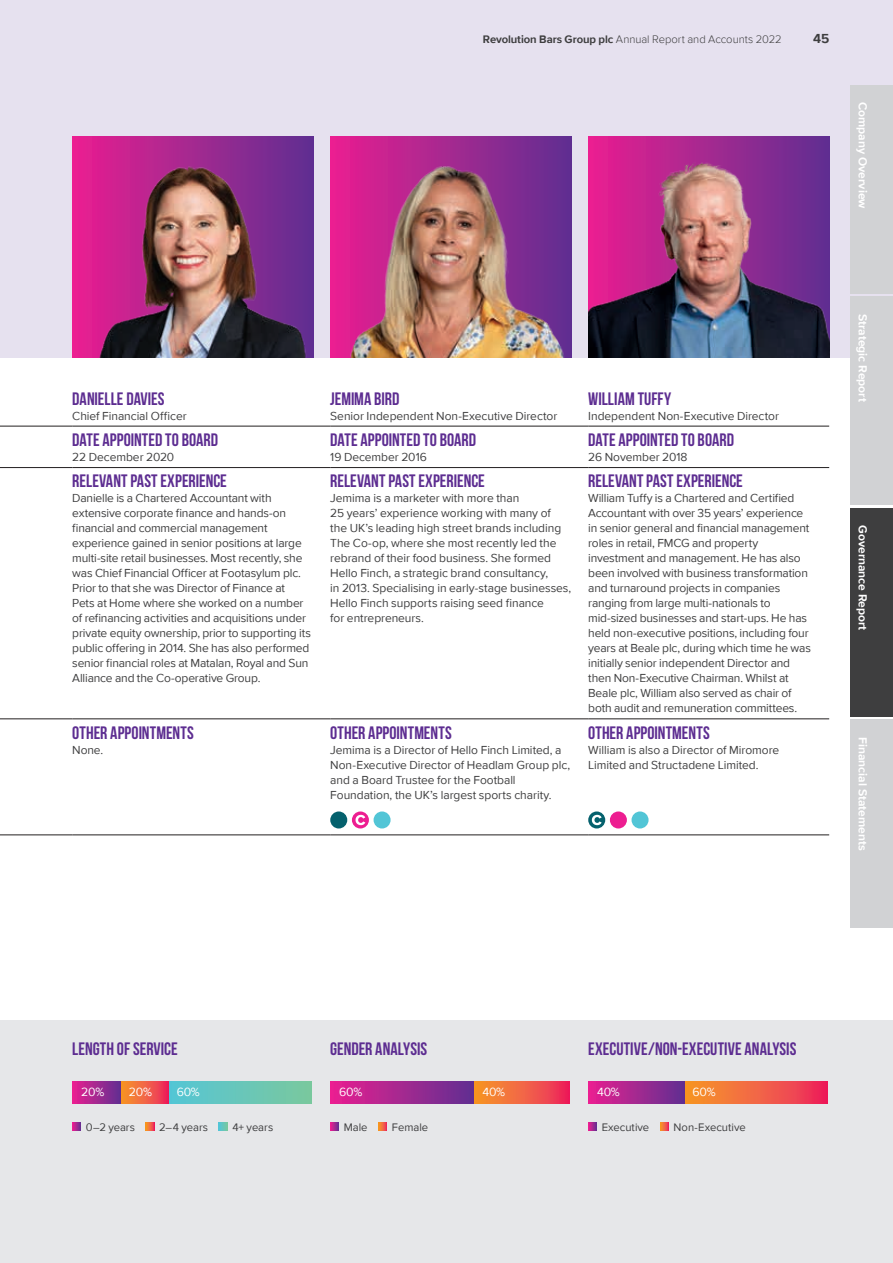
<style>
.page{position:relative;width:893px;height:1263px;background:#fff}
.page>*{position:absolute;margin:0;border:0;box-sizing:border-box;transform-origin:0 0}
.t1{font:700 18px "Bebas Neue";letter-spacing:.005em;color:#5d2d91}
.t2{font:700 13.5px "Proxima Nova";color:#3e3e3f}
.t3{font:12.3px "Proxima Nova";letter-spacing:-.02em;color:#fff}
.t4{font:12px/15px "Proxima Nova";letter-spacing:-.01em;color:#3e3e3f}
.t5{font:700 12px "Proxima Nova";color:#fff}
.t6{font:11.25px "Proxima Nova";color:#3e3e3f}
.t7{font:300 11.25px "Proxima Nova";letter-spacing:-.005em;color:#3e3e3f}
.s1{font-weight:700}
</style>
<div class="page">
<div style="left:0;top:0;width:893px;height:357px;background:#e6e1ef"></div>
<div style="left:0;top:1020px;width:893px;height:243px;background:#e6e7e9"></div>
<div style="left:850px;top:508px;width:43px;height:208px;background:#3e3e3f"></div>
<div style="left:850px;top:720px;width:43px;height:208px;background:#d1d2d4"></div>
<div style="left:850px;top:297px;width:43px;height:208px;background:#d1d2d4"></div>
<div style="left:850px;top:85px;width:43px;height:208px;background:#d1d2d4"></div>
<img style="left:72px;top:136px;width:241px;height:221px">
<img style="left:330px;top:136px;width:241px;height:221px">
<img style="left:588px;top:140px;width:241px;height:217px">
<div style="left:168px;top:1081px;width:143px;height:22px;background:linear-gradient(to right,#54c5d6,#7ac89e)"></div>
<div style="left:120px;top:1081px;width:48px;height:22px;background:linear-gradient(to right,#f79e26,#ed2c5d)"></div>
<div style="left:73px;top:1081px;width:47px;height:22px;background:linear-gradient(to right,#e71f90,#633091)"></div>
<div style="left:474px;top:1081px;width:95px;height:22px;background:linear-gradient(to right,#f79d26,#ed285f)"></div>
<div style="left:330px;top:1081px;width:144px;height:22px;background:linear-gradient(to right,#e91f90,#612f91)"></div>
<div style="left:684px;top:1081px;width:143px;height:22px;background:linear-gradient(to right,#f79d26,#ed275f)"></div>
<div style="left:588px;top:1081px;width:96px;height:22px;background:linear-gradient(to right,#e91f90,#622f91)"></div>
<hr style="left:0;top:719px;width:72px;height:1px;background:#231f20">
<hr style="left:72px;top:719px;width:258px;height:1px;background:#231f20">
<hr style="left:330px;top:719px;width:258px;height:1px;background:#231f20">
<hr style="left:588px;top:719px;width:241px;height:1px;background:#231f20">
<hr style="left:0;top:835px;width:72px;height:1px;background:#231f20">
<hr style="left:72px;top:835px;width:258px;height:1px;background:#231f20">
<hr style="left:330px;top:835px;width:258px;height:1px;background:#231f20">
<hr style="left:588px;top:835px;width:241px;height:1px;background:#231f20">
<hr style="left:0;top:426px;width:72px;height:1px;background:#231f20">
<hr style="left:72px;top:426px;width:258px;height:1px;background:#231f20">
<hr style="left:330px;top:426px;width:258px;height:1px;background:#231f20">
<hr style="left:588px;top:426px;width:241px;height:1px;background:#231f20">
<hr style="left:0;top:467px;width:72px;height:1px;background:#231f20">
<hr style="left:72px;top:467px;width:258px;height:1px;background:#231f20">
<hr style="left:330px;top:467px;width:258px;height:1px;background:#231f20">
<hr style="left:588px;top:467px;width:241px;height:1px;background:#231f20">
<div style="left:330px;top:811px;width:17px;height:17px;background:#05616d;border-radius:50%"></div>
<svg style="left:352px;top:811px;width:17px;height:17px"></svg>
<svg style="left:356px;top:815px;width:9px;height:10px"></svg>
<div style="left:374px;top:811px;width:17px;height:17px;background:#52c5d6;border-radius:50%"></div>
<svg style="left:588px;top:811px;width:17px;height:17px"></svg>
<svg style="left:592px;top:815px;width:10px;height:10px"></svg>
<div style="left:610px;top:811px;width:17px;height:17px;background:#ed1e91;border-radius:50%"></div>
<div style="left:631px;top:811px;width:17px;height:17px;background:#52c5d6;border-radius:50%"></div>
<svg style="left:72px;top:1123px;width:9px;height:8px"></svg>
<svg style="left:146px;top:1123px;width:8px;height:8px"></svg>
<svg style="left:219px;top:1123px;width:8px;height:8px"></svg>
<svg style="left:330px;top:1123px;width:9px;height:8px"></svg>
<svg style="left:378px;top:1123px;width:9px;height:8px"></svg>
<svg style="left:588px;top:1123px;width:8px;height:8px"></svg>
<svg style="left:660px;top:1123px;width:8px;height:8px"></svg>
<p class="t7" style="left:483px;top:30px;width:300px"><span class="s1">Revolution Bars Group plc</span> Annual Report and Accounts 2022</p>
<p class="t2" style="left:813px;top:28px;width:18px">45</p>
<p class="t5" style="left:872px;top:102px;width:108px;rotate:90deg">Company Overview</p>
<h1 class="t1" style="left:72px;top:389px;width:94px">DANIELLE DAVIES</h1>
<p class="t4" style="left:72px;top:408px;width:116px">Chief Financial Officer</p>
<h1 class="t1" style="left:330px;top:389px;width:71px">JEMIMA BIRD</h1>
<p class="t4" style="left:330px;top:408px;width:229px">Senior Independent Non-Executive Director</p>
<h1 class="t1" style="left:588px;top:389px;width:85px">WILLIAM TUFFY</h1>
<p class="t4" style="left:588px;top:408px;width:192px">Independent Non-Executive Director</p>
<p class="t5" style="left:872px;top:314px;width:90px;rotate:90deg">Strategic Report</p>
<h1 class="t1" style="left:72px;top:430px;width:147px">DATE APPOINTED TO BOARD</h1>
<p class="t4" style="left:72px;top:449px;width:103px">22 December 2020</p>
<h1 class="t1" style="left:330px;top:430px;width:147px">DATE APPOINTED TO BOARD</h1>
<p class="t4" style="left:330px;top:449px;width:98px">19 December 2016</p>
<h1 class="t1" style="left:588px;top:430px;width:147px">DATE APPOINTED TO BOARD</h1>
<p class="t4" style="left:588px;top:449px;width:101px">26 November 2018</p>
<h1 class="t1" style="left:72px;top:471px;width:156px">RELEVANT PAST EXPERIENCE</h1>
<p class="t4" style="left:72px;top:490px;width:240px">Danielle is a Chartered Accountant with extensive corporate finance and hands-on financial and commercial management experience gained in senior positions at large multi-site retail businesses. Most recently, she was Chief Financial Officer at Footasylum plc.<br>Prior to that she was Director of Finance at<br>Pets at Home where she worked on a number of refinancing activities and acquisitions under private equity ownership, prior to supporting its public offering in 2014. She has also performed senior financial roles at Matalan, Royal and Sun Alliance and the Co-operative Group.</p>
<h1 class="t1" style="left:330px;top:471px;width:156px">RELEVANT PAST EXPERIENCE</h1>
<p class="t4" style="left:330px;top:490px;width:242px">Jemima is a marketer with more than<br>25 years’ experience working with many of<br>the UK’s leading high street brands including The Co-op, where she most recently led the rebrand of their food business. She formed Hello Finch, a strategic brand consultancy,<br>in 2013. Specialising in early-stage businesses, Hello Finch supports raising seed finance<br>for entrepreneurs.</p>
<h1 class="t1" style="left:588px;top:471px;width:156px">RELEVANT PAST EXPERIENCE</h1>
<p class="t4" style="left:588px;top:490px;width:224px">William Tuffy is a Chartered and Certified Accountant with over 35 years’ experience in senior general and financial management roles in retail, FMCG and property investment and management. He has also been involved with business transformation and turnaround projects in companies ranging from large multi-nationals to mid-sized businesses and start-ups. He has held non-executive positions, including four years at Beale plc, during which time he was initially senior independent Director and then Non-Executive Chairman. Whilst at Beale plc, William also served as chair of both audit and remuneration committees.</p>
<p class="t5" style="left:872px;top:525px;width:107px;rotate:90deg">Governance Report</p>
<h1 class="t1" style="left:72px;top:723px;width:123px">OTHER APPOINTMENTS</h1>
<p class="t4" style="left:72px;top:742px;width:32px">None.</p>
<h1 class="t1" style="left:330px;top:723px;width:123px">OTHER APPOINTMENTS</h1>
<p class="t4" style="left:330px;top:742px;width:241px">Jemima is a Director of Hello Finch Limited, a Non-Executive Director of Headlam Group plc, and a Board Trustee for the Football Foundation, the UK’s largest sports charity.</p>
<h1 class="t1" style="left:588px;top:723px;width:123px">OTHER APPOINTMENTS</h1>
<p class="t4" style="left:588px;top:742px;width:192px">William is also a Director of Miromore<br>Limited and Structadene Limited.</p>
<p class="t5" style="left:872px;top:737px;width:115px;rotate:90deg">Financial Statements</p>
<h1 class="t1" style="left:72px;top:1038px;width:107px">LENGTH OF SERVICE</h1>
<h1 class="t1" style="left:330px;top:1038px;width:98px">GENDER ANALYSIS</h1>
<h1 class="t1" style="left:588px;top:1038px;width:210px">EXECUTIVE/NON-EXECUTIVE ANALYSIS</h1>
<p class="t3" style="left:81px;top:1083px;width:25px">20%</p>
<p class="t3" style="left:129px;top:1083px;width:25px">20%</p>
<p class="t3" style="left:177px;top:1083px;width:25px">60%</p>
<p class="t3" style="left:339px;top:1083px;width:25px">60%</p>
<p class="t3" style="left:482px;top:1083px;width:24px">40%</p>
<p class="t3" style="left:597px;top:1083px;width:24px">40%</p>
<p class="t3" style="left:693px;top:1083px;width:25px">60%</p>
<p class="t6" style="left:86px;top:1119px;width:51px">0–2 years</p>
<p class="t6" style="left:159px;top:1119px;width:50px">2–4 years</p>
<p class="t6" style="left:232px;top:1119px;width:42px">4+ years</p>
<p class="t6" style="left:344px;top:1119px;width:25px">Male</p>
<p class="t6" style="left:392px;top:1119px;width:38px">Female</p>
<p class="t6" style="left:602px;top:1119px;width:49px">Executive</p>
<p class="t6" style="left:674px;top:1119px;width:74px">Non-Executive</p>
</div>
